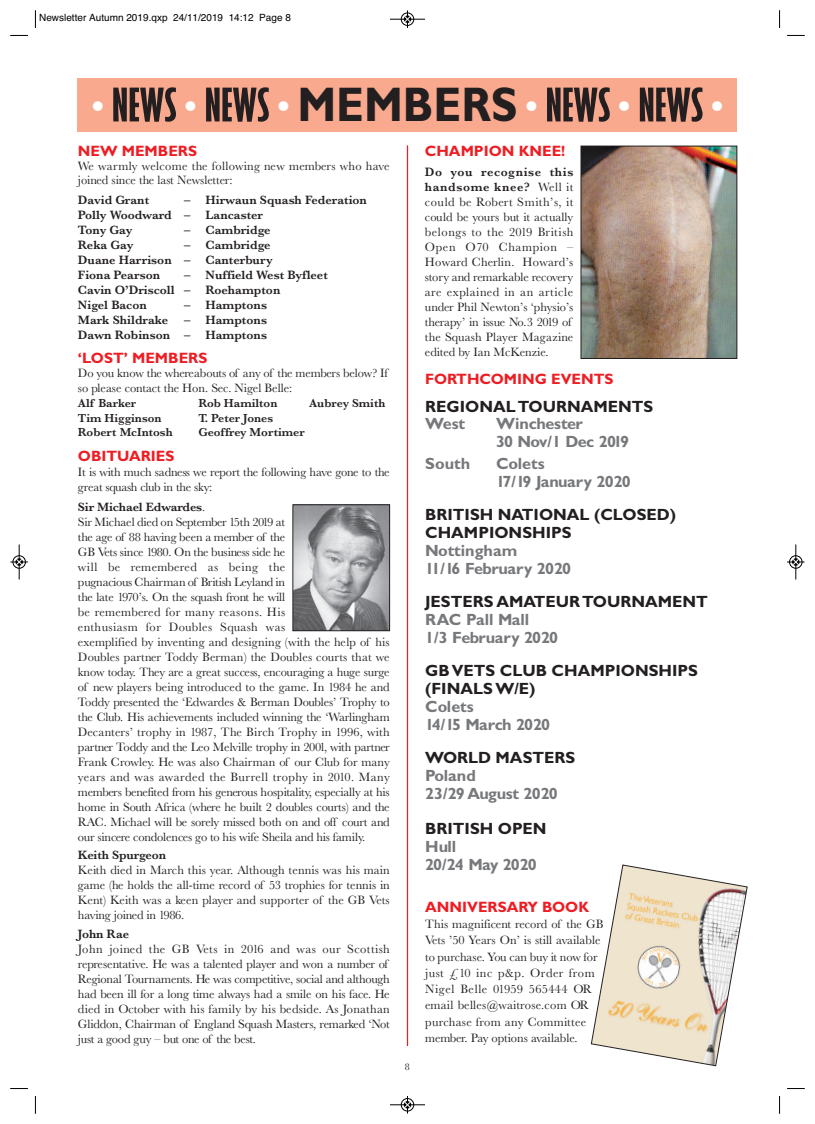
<style>
.page{position:relative;width:815px;height:1124px;background:#fff}
.page>*{position:absolute;margin:0;border:0;box-sizing:border-box;transform-origin:0 0}
.t1{font:700 expanded 42.5px "Gill Sans";color:#231f20;scale:1.2 1}
.t2{font:700 16.25px/18.1px "Gill Sans";letter-spacing:-.03em;color:#76787b}
.t3{font:700 16.25px/18.1px "Gill Sans";color:#231f20}
.t4{font:700 16.25px/18.1px "Gill Sans";color:#76787b}
.t5{font:700 15px "Gill Sans";color:#ee1d23}
.t6{font:12.5px/15px "Baskerville";letter-spacing:-.01em;color:#231f20}
.t7{font:600 12.5px/15px "Baskerville";color:#231f20}
.t8{font:600 12px "Baskerville";color:#231f20}
.t9{font:10px "Helvetica";color:#000}
.t10{font:10px "Baskerville";color:#231f20}
.s1{color:#fff}
.s2{font-stretch:normal;font-size:48.75px}
.s3{font-weight:600}
</style>
<div class="page">
<div style="left:78px;top:78px;width:659px;height:53px;background:#f8a98e"></div>
<hr style="left:407px;top:145px;width:1px;height:900px;background:#ee1d23">
<svg style="left:591px;top:864px;width:157px;height:201px"></svg>
<img style="left:583px;top:148px;width:152px;height:208px">
<div style="left:581px;top:146px;width:156px;height:212px;border:1px solid #231f20"></div>
<img style="left:295px;top:506px;width:93px;height:122px">
<div style="left:293px;top:504px;width:97px;height:126px;border:1px solid #231f20"></div>
<svg style="left:35px;top:10px;width:1px;height:18px"></svg>
<svg style="left:10px;top:35px;width:18px;height:1px"></svg>
<svg style="left:779px;top:10px;width:1px;height:18px"></svg>
<svg style="left:787px;top:35px;width:18px;height:1px"></svg>
<svg style="left:35px;top:1096px;width:1px;height:17px"></svg>
<svg style="left:10px;top:1088px;width:18px;height:1px"></svg>
<svg style="left:779px;top:1096px;width:1px;height:17px"></svg>
<svg style="left:787px;top:1088px;width:18px;height:1px"></svg>
<hr style="left:390px;top:19px;width:35px;height:1px;background:#000">
<div style="left:401px;top:13px;width:13px;height:13px;border:1px solid #000;border-radius:50%"></div>
<svg style="left:404px;top:10px;width:7px;height:18px"></svg>
<div style="left:401px;top:1097px;width:13px;height:14px;border:1px solid #fff;border-radius:50%"></div>
<hr style="left:390px;top:1104px;width:35px;height:1px;background:#000">
<div style="left:401px;top:1098px;width:13px;height:12px;border:1px solid #000;border-radius:50%"></div>
<svg style="left:404px;top:1096px;width:7px;height:17px"></svg>
<hr style="left:19px;top:544px;width:1px;height:35px;background:#000">
<div style="left:13px;top:555px;width:13px;height:13px;border:1px solid #000;border-radius:50%"></div>
<svg style="left:10px;top:558px;width:18px;height:7px"></svg>
<hr style="left:796px;top:544px;width:1px;height:35px;background:#000">
<div style="left:789px;top:555px;width:13px;height:13px;border:1px solid #000;border-radius:50%"></div>
<svg style="left:787px;top:558px;width:18px;height:7px"></svg>
<p class="t9" style="left:39px;top:14px;width:253px">Newsletter Autumn 2019.qxp 24/11/2019 14:12 Page 8</p>
<h1 class="t1" style="left:91px;top:87px;width:529px"><span class="s1">•</span> NEWS<span class="s1">•</span> NEWS<span class="s1">•</span> <span class="s2">MEMBERS</span> <span class="s1">•</span> NEWS<span class="s1">•</span> NEWS<span class="s1">•</span></h1>
<p class="t5" style="left:425px;top:146px;width:142px">CHAMPION KNEE!</p>
<p class="t6" style="left:425px;top:166px;width:150px"><span class="s3">Do you recognise this handsome knee?</span> Well it could be Robert Smith’s, it could be yours but it actually belongs to the 2019 British<br>Open O70 Champion –<br>Howard Cherlin. Howard’s story and remarkable recovery are explained in an article under Phil Newton’s ‘physio’s therapy’ in issue No.3 2019 of the Squash Player Magazine edited by Ian McKenzie.</p>
<p class="t5" style="left:425px;top:373px;width:190px">FORTHCOMING EVENTS</p>
<h2 class="t3" style="left:425px;top:399px;width:230px">REGIONAL TOURNAMENTS</h2>
<h2 class="t2" style="left:425px;top:416px;width:41px">West</h2>
<h2 class="t2" style="left:496px;top:416px;width:134px">Winchester<br>30 Nov/1 Dec 2019</h2>
<h2 class="t2" style="left:425px;top:456px;width:47px">South</h2>
<h2 class="t2" style="left:496px;top:456px;width:136px">Colets<br>17/19 January 2020</h2>
<h2 class="t3" style="left:425px;top:507px;width:252px">BRITISH NATIONAL (CLOSED)<br>CHAMPIONSHIPS</h2>
<h2 class="t4" style="left:425px;top:543px;width:147px">Nottingham<br>11/16 February 2020</h2>
<h2 class="t3" style="left:425px;top:594px;width:284px">JESTERS AMATEUR TOURNAMENT</h2>
<h2 class="t2" style="left:425px;top:612px;width:135px">RAC Pall Mall<br>1/3 February 2020</h2>
<h2 class="t3" style="left:425px;top:662px;width:274px">GB VETS CLUB CHAMPIONSHIPS (FINALS W/E)</h2>
<h2 class="t2" style="left:425px;top:699px;width:126px">Colets<br>14/15 March 2020</h2>
<h2 class="t3" style="left:425px;top:749px;width:152px">WORLD MASTERS</h2>
<h2 class="t2" style="left:425px;top:767px;width:134px">Poland<br>23/29 August 2020</h2>
<h2 class="t3" style="left:425px;top:821px;width:123px">BRITISH OPEN</h2>
<h2 class="t2" style="left:425px;top:839px;width:113px">Hull<br>20/24 May 2020</h2>
<p class="t5" style="left:425px;top:901px;width:165px">ANNIVERSARY BOOK</p>
<p class="t6" style="left:425px;top:917px;width:180px;line-height:16.2px">This magnificent record of the GB<br>Vets ’50 Years On’ is still available to purchase. You can buy it now for just £10 inc p&amp;p. Order from<br>Nigel Belle 01959 565444 OR email belles@waitrose.com OR purchase from any Committee member. Pay options available.</p>
<p class="t10" style="left:405px;top:1063px;width:6px">8</p>
<p class="t5" style="left:78px;top:145px;width:121px">NEW MEMBERS</p>
<p class="t6" style="left:78px;top:160px;width:313px;line-height:14.4px">We warmly welcome the following new members who have joined since the last Newsletter:</p>
<p class="t7" style="left:78px;top:193px;width:73px">David Grant</p>
<p class="t7" style="left:78px;top:193px;width:291px;text-indent:106px">– Hirwaun Squash Federation<br>Polly Woodward – Lancaster<br>Tony Gay</p>
<p class="t7" style="left:184px;top:223px;width:88px">– Cambridge</p>
<p class="t7" style="left:78px;top:238px;width:196px;text-indent:106px">– Cambridge<br>Duane Harrison – Canterbury<br>Fiona Pearson</p>
<p class="t7" style="left:78px;top:238px;width:57px">Reka Gay</p>
<p class="t7" style="left:78px;top:268px;width:251px;text-indent:106px">– Nuffield West Byfleet<br>Cavin O’Driscoll – Roehampton<br>Nigel Bacon</p>
<p class="t7" style="left:184px;top:298px;width:84px">– Hamptons</p>
<p class="t7" style="left:78px;top:313px;width:92px">Mark Shildrake</p>
<p class="t7" style="left:78px;top:313px;width:191px;text-align:right">– Hamptons<br>Dawn Robinson – Hamptons</p>
<p class="t5" style="left:78px;top:352px;width:131px">‘LOST’ MEMBERS</p>
<p class="t6" style="left:78px;top:367px;width:312px;line-height:14.4px">Do you know the whereabouts of any of the members below? If so please contact the Hon. Sec. Nigel Belle:</p>
<p class="t8" style="left:78px;top:399px;width:60px">Alf Barker</p>
<p class="t8" style="left:198px;top:399px;width:81px">Rob Hamilton</p>
<p class="t8" style="left:309px;top:399px;width:78px">Aubrey Smith</p>
<p class="t8" style="left:78px;top:413px;width:85px">Tim Higginson</p>
<p class="t8" style="left:198px;top:413px;width:76px">T. Peter Jones</p>
<p class="t8" style="left:78px;top:428px;width:96px">Robert McIntosh</p>
<p class="t8" style="left:198px;top:428px;width:108px">Geoffrey Mortimer</p>
<p class="t5" style="left:78px;top:451px;width:98px">OBITUARIES</p>
<p class="t6" style="left:78px;top:466px;width:313px">It is with much sadness we report the following have gone to the great squash club in the sky:</p>
<p class="t6" style="left:78px;top:501px;width:313px"><span class="s3">Sir Michael Edwardes</span>.<br>Sir Michael died on September 15th 2019 at<br>the age of 88 having been a member of the<br>GB Vets since 1980. On the business side he<br>will be remembered as being the<br>pugnacious Chairman of British Leyland in<br>the late 1970’s. On the squash front he will<br>be remembered for many reasons. His<br>enthusiasm for Doubles Squash was<br>exemplified by inventing and designing (with the help of his Doubles partner Toddy Berman) the Doubles courts that we know today. They are a great success, encouraging a huge surge of new players being introduced to the game. In 1984 he and Toddy presented the ‘Edwardes &amp; Berman Doubles’ Trophy to the Club. His achievements included winning the ‘Warlingham Decanters’ trophy in 1987, The Birch Trophy in 1996, with partner Toddy and the Leo Melville trophy in 2001, with partner Frank Crowley. He was also Chairman of our Club for many years and was awarded the Burrell trophy in 2010. Many members benefited from his generous hospitality, especially at his home in South Africa (where he built 2 doubles courts) and the RAC. Michael will be sorely missed both on and off court and our sincere condolences go to his wife Sheila and his family.</p>
<p class="t7" style="left:78px;top:848px;width:90px">Keith Spurgeon</p>
<p class="t6" style="left:78px;top:863px;width:313px;text-align:justify">Keith died in March this year. Although tennis was his main game (he holds the all-time record of 53 trophies for tennis in Kent) Keith was a keen player and supporter of the GB Vets having joined in 1986.</p>
<p class="t7" style="left:78px;top:927px;width:53px">John Rae</p>
<p class="t6" style="left:78px;top:942px;width:313px">John joined the GB Vets in 2016 and was our Scottish representative. He was a talented player and won a number of Regional Tournaments. He was competitive, social and although had been ill for a long time always had a smile on his face. He died in October with his family by his bedside. As Jonathan Gliddon, Chairman of England Squash Masters, remarked ‘Not just a good guy – but one of the best.</p>
</div>
